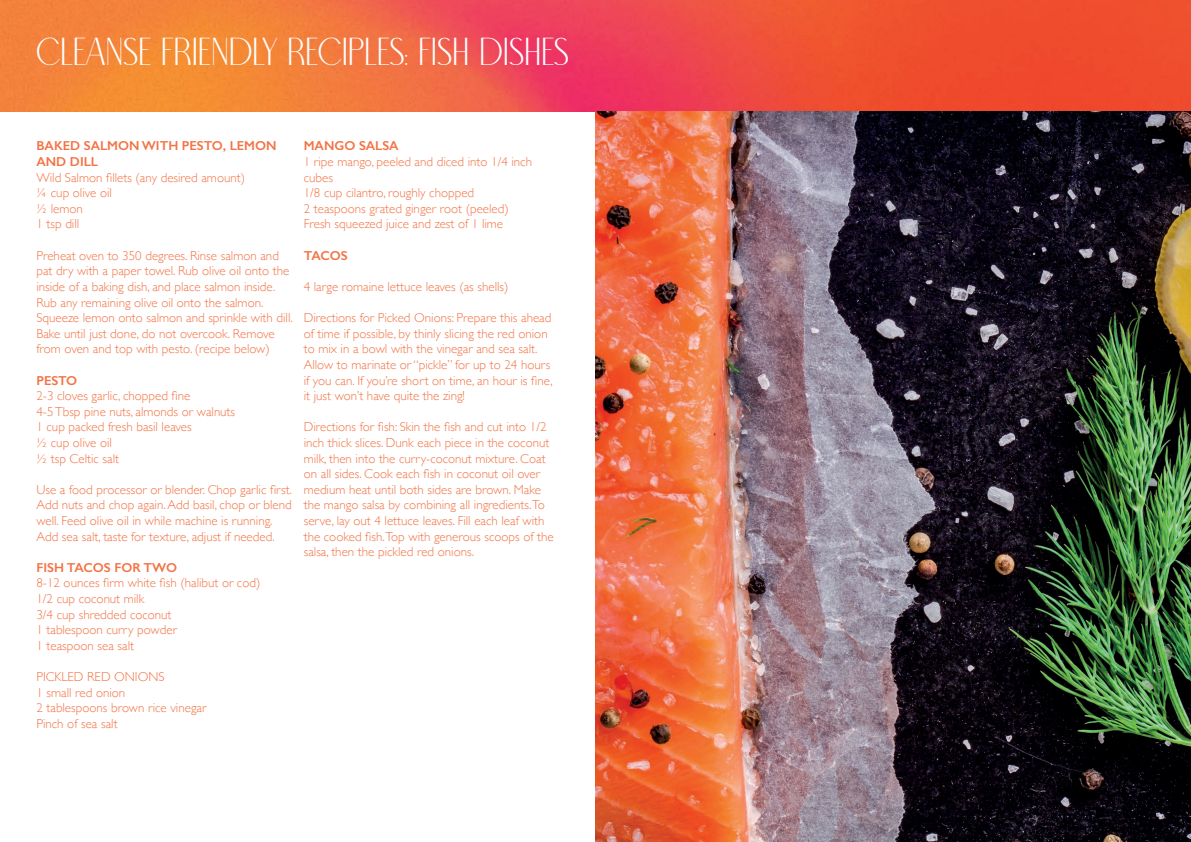
<style>
.page{position:relative;width:1191px;height:842px;background:#fff}
.page>*{position:absolute;margin:0;border:0;box-sizing:border-box;transform-origin:0 0}
.t1{font:39px "North Carossela";color:#fff}
.t2{font:300 13px/15.6px "Gill Sans";color:#f37345}
.t3{font:600 13px/15.6px "Gill Sans";color:#f37345}
</style>
<div class="page">
<img style="left:0;top:0;width:1191px;height:112px">
<img style="left:595px;top:112px;width:596px;height:730px">
<h1 class="t1" style="left:36px;top:33px;width:534px">CLEANSE FRIENDLY RECIPLES: FISH DISHES</h1>
<p class="t3" style="left:36px;top:138px;width:242px">BAKED SALMON WITH PESTO, LEMON<br>AND DILL</p>
<p class="t2" style="left:36px;top:169px;width:210px">Wild Salmon fillets (any desired amount) ¼ cup olive oil<br>½ lemon<br>1 tsp dill</p>
<p class="t2" style="left:36px;top:247px;width:258px">Preheat oven to 350 degrees. Rinse salmon and pat dry with a paper towel. Rub olive oil onto the inside of a baking dish, and place salmon inside.<br>Rub any remaining olive oil onto the salmon.<br>Squeeze lemon onto salmon and sprinkle with dill.<br>Bake until just done, do not overcook. Remove from oven and top with pesto. (recipe below)</p>
<p class="t3" style="left:36px;top:372px;width:42px">PESTO</p>
<p class="t2" style="left:36px;top:387px;width:200px">2-3 cloves garlic, chopped fine<br>4-5 Tbsp pine nuts, almonds or walnuts<br>1 cup packed fresh basil leaves<br>½ cup olive oil<br>½ tsp Celtic salt</p>
<p class="t2" style="left:36px;top:481px;width:257px">Use a food processor or blender. Chop garlic first.<br>Add nuts and chop again. Add basil, chop or blend well. Feed olive oil in while machine is running.<br>Add sea salt, taste for texture, adjust if needed.</p>
<p class="t3" style="left:36px;top:559px;width:142px">FISH TACOS FOR TWO</p>
<p class="t2" style="left:36px;top:575px;width:225px">8-12 ounces firm white fish (halibut or cod)<br>1/2 cup coconut milk<br>3/4 cup shredded coconut<br>1 tablespoon curry powder<br>1 teaspoon sea salt</p>
<p class="t2" style="left:36px;top:668px;width:171px">PICKLED RED ONIONS<br>1 small red onion<br>2 tablespoons brown rice vinegar<br>Pinch of sea salt</p>
<p class="t3" style="left:304px;top:138px;width:96px">MANGO SALSA</p>
<p class="t2" style="left:304px;top:153px;width:230px">1 ripe mango, peeled and diced into 1/4 inch cubes<br>1/8 cup cilantro, roughly chopped<br>2 teaspoons grated ginger root (peeled)<br>Fresh squeezed juice and zest of 1 lime</p>
<p class="t3" style="left:304px;top:247px;width:45px">TACOS</p>
<p class="t2" style="left:304px;top:278px;width:206px">4 large romaine lettuce leaves (as shells)</p>
<p class="t2" style="left:304px;top:309px;width:250px">Directions for Picked Onions: Prepare this ahead of time if possible, by thinly slicing the red onion to mix in a bowl with the vinegar and sea salt.<br>Allow to marinate or “pickle” for up to 24 hours if you can. If you’re short on time, an hour is fine, it just won’t have quite the zing!</p>
<p class="t2" style="left:304px;top:419px;width:251px">Directions for fish: Skin the fish and cut into 1/2 inch thick slices. Dunk each piece in the coconut milk, then into the curry-coconut mixture. Coat on all sides. Cook each fish in coconut oil over medium heat until both sides are brown. Make the mango salsa by combining all ingredients.To serve, lay out 4 lettuce leaves. Fill each leaf with the cooked fish.Top with generous scoops of the salsa, then the pickled red onions.</p>
</div>
